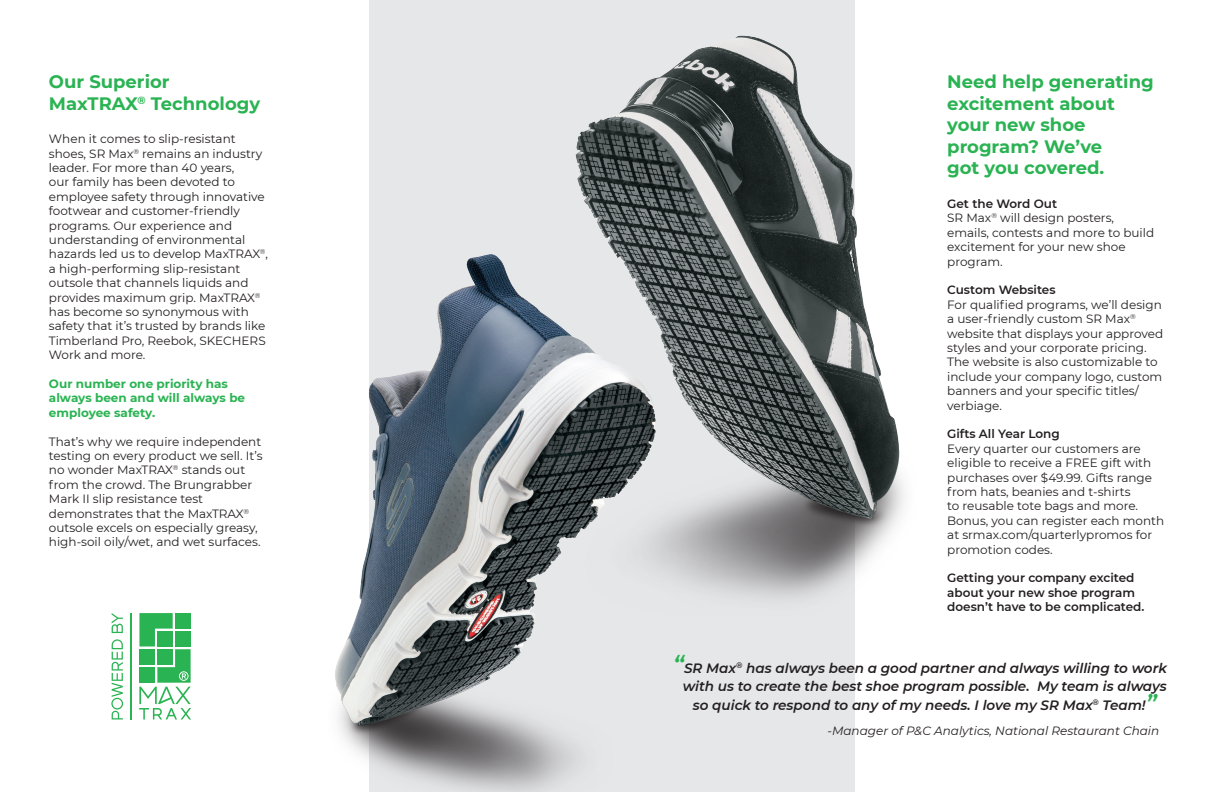
<style>
.page{position:relative;width:1224px;height:792px;background:#fff}
.page>*{position:absolute;margin:0;border:0;box-sizing:border-box;transform-origin:0 0}
.t1{font:700 18px/21.6px "Montserrat";color:#2ab352}
.t2{font:italic 600 13.5px "Montserrat";color:#231f20}
.t3{font:12px/14.4px "Montserrat";color:#231f20}
.t4{font:600 12px/14.4px "Montserrat";color:#231f20}
.t5{font:700 12px/14.4px "Montserrat";color:#2ab352}
.t6{font:italic 12px "Montserrat";color:#231f20}
.s1{font-weight:600}
.s2{font-size:24.2px;color:#2ab352}
</style>
<div class="page">
<div style="left:369px;top:0;width:486px;height:792px;background:#e6e7e9"></div>
<img style="left:575px;top:35px;width:330px;height:565px">
<img style="left:335px;top:254px;width:321px;height:538px">
<hr style="left:131px;top:613px;width:1px;height:106px;background:#2ab352">
<svg style="left:111px;top:639px;width:12px;height:80px"></svg>
<svg style="left:112px;top:613px;width:11px;height:20px"></svg>
<svg style="left:139px;top:613px;width:52px;height:107px"></svg>
<h1 class="t1" style="left:49px;top:70px;width:213px">Our Superior<br>MaxTRAX<sup>®</sup> Technology</h1>
<p class="t3" style="left:49px;top:131px;width:221px">When it comes to slip-resistant shoes, SR Max<sup>®</sup> remains an industry leader. For more than 40 years,<br>our family has been devoted to employee safety through innovative footwear and customer-friendly programs. Our experience and understanding of environmental hazards led us to develop MaxTRAX<sup>®</sup>, a high-performing slip-resistant outsole that channels liquids and provides maximum grip. MaxTRAX<sup>® </sup>has become so synonymous with safety that it’s trusted by brands like<br>Timberland Pro, Reebok, SKECHERS<br>Work and more.</p>
<p class="t5" style="left:49px;top:376px;width:198px">Our number one priority has always been and will always be employee safety.</p>
<p class="t3" style="left:49px;top:434px;width:215px">That’s why we require independent testing on every product we sell. It’s no wonder MaxTRAX<sup>®</sup> stands out from the crowd. The Brungrabber Mark II slip resistance test demonstrates that the MaxTRAX<sup>® </sup>outsole excels on especially greasy, high-soil oily/wet, and wet surfaces.</p>
<h1 class="t1" style="left:947px;top:70px;width:208px">Need help generating excitement about your new shoe program? We’ve<br>got you covered.</h1>
<p class="t3" style="left:947px;top:196px;width:208px"><span class="s1">Get the Word Out<br></span>SR Max<sup>®</sup> will design posters, emails, contests and more to build excitement for your new shoe program.</p>
<p class="t4" style="left:947px;top:282px;width:110px">Custom Websites</p>
<p class="t3" style="left:947px;top:297px;width:217px">For qualified programs, we’ll design a user-friendly custom SR Max<sup>® </sup>website that displays your approved styles and your corporate pricing.<br>The website is also customizable to include your company logo, custom banners and your specific titles/ verbiage.</p>
<p class="t4" style="left:947px;top:426px;width:114px">Gifts All Year Long</p>
<p class="t3" style="left:947px;top:441px;width:218px">Every quarter our customers are eligible to receive a FREE gift with purchases over $49.99. Gifts range from hats, beanies and t-shirts<br>to reusable tote bags and more.<br>Bonus, you can register each month at srmax.com/quarterlypromos for promotion codes.</p>
<p class="t4" style="left:947px;top:570px;width:199px">Getting your company excited about your new shoe program doesn’t have to be complicated.</p>
<p class="t2" style="left:673px;top:658px;width:495px"><span class="s2">“</span>SR Max<sup>®</sup> has always been a good partner and always willing to work</p>
<p class="t2" style="left:683px;top:677px;width:486px">with us to create the best shoe program possible. My team is always</p>
<p class="t2" style="left:693px;top:695px;width:465px">so quick to respond to any of my needs. I love my SR Max<sup>®</sup> Team!<span class="s2">”</span></p>
<p class="t6" style="left:827px;top:723px;width:333px">-Manager of P&amp;C Analytics, National Restaurant Chain</p>
</div>
